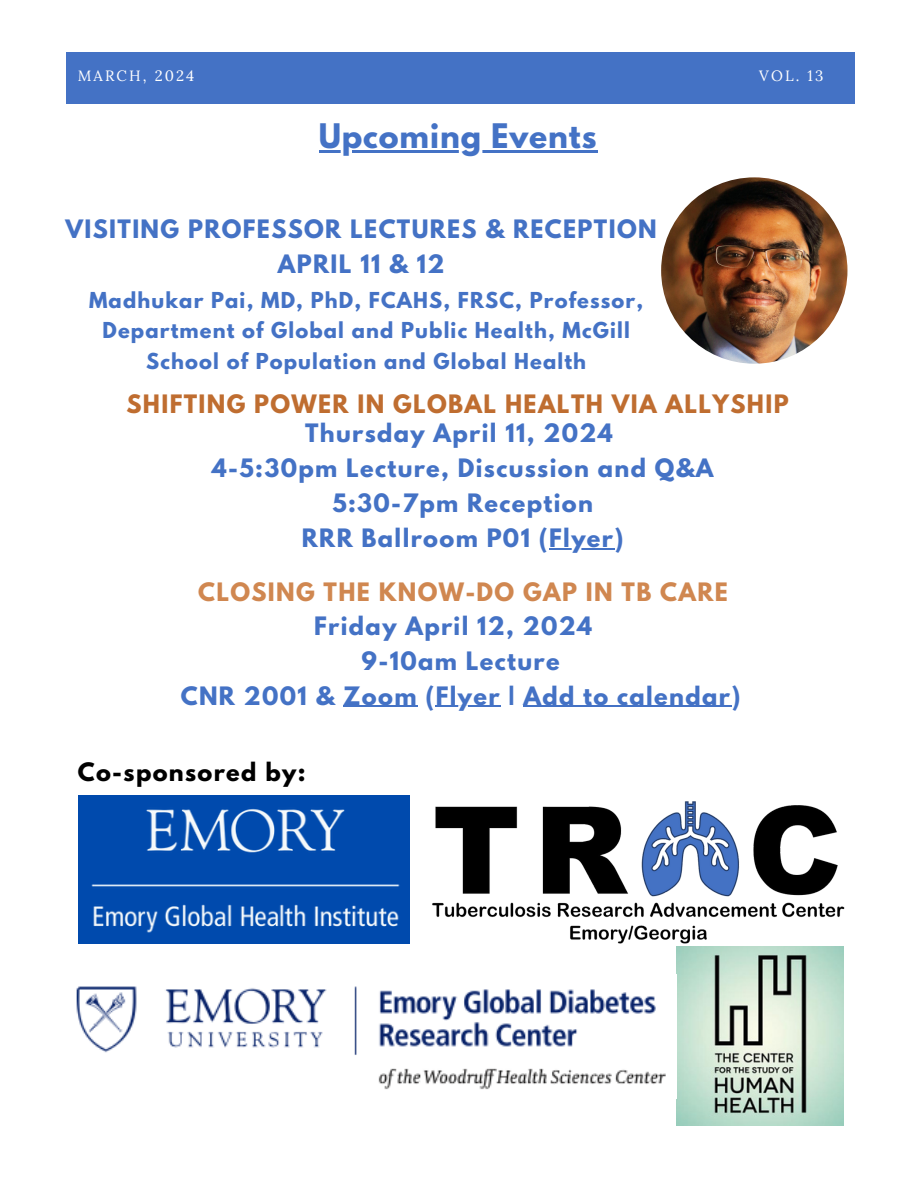
<style>
.page{position:relative;width:918px;height:1188px;background:#fff}
.page>*{position:absolute;margin:0;border:0;box-sizing:border-box;transform-origin:0 0}
.t1{font:700 30px "League Spartan";letter-spacing:.03em;color:#4472c5}
.t2{font:700 22.5px/34.8px "League Spartan";letter-spacing:.06em;color:#4472c5;text-align:center}
.t3{font:700 22.5px "League Spartan";letter-spacing:.06em;color:#bf6d30}
.t4{font:700 22.5px "League Spartan";letter-spacing:.06em;color:#d08750}
.t5{font:700 22.5px "League Spartan";letter-spacing:.06em;color:#000}
.t6{font:700 19.5px/30.3px "League Spartan";letter-spacing:.06em;color:#4472c5;text-align:center}
.t7{font:15px "Lora";letter-spacing:.14em;color:#fff}
</style>
<div class="page">
<div style="left:66px;top:53px;width:789px;height:50px;background:#4472c5"></div>
<img style="left:661px;top:177px;width:186px;height:187px;border-radius:50%">
<img style="left:432px;top:801px;width:413px;height:154px">
<img style="left:677px;top:947px;width:166px;height:179px">
<div style="left:78px;top:795px;width:331px;height:149px;background:#004aad"></div>
<img style="left:91px;top:809px;width:309px;height:124px">
<img style="left:76px;top:986px;width:590px;height:104px">
<hr style="left:549px;top:548px;width:65px;height:1px;background:#4472c5">
<hr style="left:319px;top:150px;width:278px;height:2px;background:#4472c5">
<hr style="left:343px;top:706px;width:75px;height:1px;background:#4472c5">
<hr style="left:436px;top:706px;width:65px;height:1px;background:#4472c5">
<hr style="left:523px;top:706px;width:208px;height:1px;background:#4472c5">
<p class="t7" style="left:78px;top:66px;width:118px">MARCH, 2024</p>
<p class="t7" style="left:759px;top:66px;width:66px">VOL. 13</p>
<h1 class="t1" style="left:319px;top:121px;width:279px">Upcoming Events</h1>
<p class="t2" style="left:66px;top:214px;width:593px">VISITING PROFESSOR LECTURES &amp; RECEPTION<br>APRIL 11 &amp; 12</p>
<p class="t6" style="left:89px;top:287px;width:556px">Madhukar Pai, MD, PhD, FCAHS, FRSC, Professor,<br>Department of Global and Public Health, McGill<br>School of Population and Global Health</p>
<p class="t3" style="left:127px;top:393px;width:664px">SHIFTING POWER IN GLOBAL HEALTH VIA ALLYSHIP</p>
<p class="t2" style="left:212px;top:419px;width:503px">Thursday April 11, 2024<br>4-5:30pm Lecture, Discussion and Q&amp;A<br>5:30-7pm Reception<br>RRR Ballroom P01 (Flyer)</p>
<p class="t4" style="left:198px;top:581px;width:531px">CLOSING THE KNOW-DO GAP IN TB CARE</p>
<p class="t2" style="left:314px;top:611px;width:279px">Friday April 12, 2024</p>
<p class="t2" style="left:362px;top:646px;width:199px">9-10am Lecture</p>
<p class="t2" style="left:181px;top:681px;width:561px">CNR 2001 &amp; Zoom (Flyer | Add to calendar)</p>
<p class="t5" style="left:78px;top:761px;width:229px">Co-sponsored by:</p>
</div>
